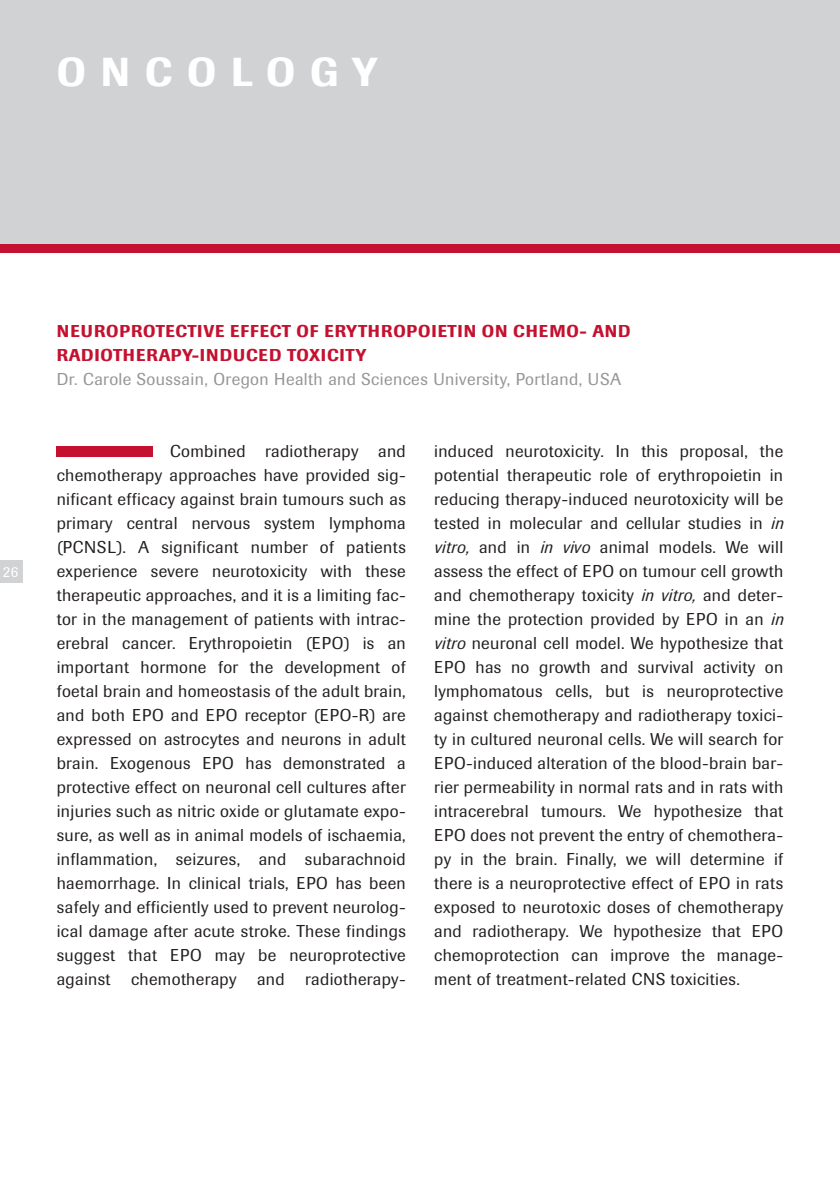
<style>
.page{position:relative;width:840px;height:1191px;background:#fff}
.page>*{position:absolute;margin:0;border:0;box-sizing:border-box;transform-origin:0 0}
.t1{font:500 40px "Imago";letter-spacing:.37em;color:#fff}
.t2{font:17px/24px "Imago";letter-spacing:.02em;color:#231f20;text-align:justify}
.t3{font:500 17px/24px "Imago";letter-spacing:.05em;color:#c41130}
.t4{font:17px "Imago";letter-spacing:.025em;color:#939598}
.t5{font:15px "Imago";color:#fff}
.s1{font-style:italic}
</style>
<div class="page">
<div style="left:0;top:560px;width:23px;height:22px;background:#d1d2d4"></div>
<div style="left:57px;top:446px;width:96px;height:11px;background:#c41130"></div>
<div style="left:0;top:1px;width:839px;height:243px;background:#d1d2d4"></div>
<div style="left:0;top:244px;width:839px;height:9px;background:#c41130"></div>
<h1 class="t1" style="left:57px;top:57px;width:322px">ONCOLOGY</h1>
<p class="t5" style="left:3px;top:566px;width:17px">26</p>
<p class="t3" style="left:57px;top:320px;width:575px">NEUROPROTECTIVE EFFECT OF ERYTHROPOIETIN ON CHEMO- AND<br>RADIOTHERAPY-INDUCED TOXICITY</p>
<p class="t4" style="left:57px;top:373px;width:565px">Dr. Carole Soussain, Oregon Health and Sciences University, Portland, USA</p>
<p class="t2" style="left:57px;top:440px;width:350px;text-indent:113px">Combined radiotherapy and chemotherapy approaches have provided sig&shy;nificant efficacy against brain tumours such as primary central nervous system lymphoma (PCNSL). A significant number of patients experience severe neurotoxicity with these therapeutic approaches, and it is a limiting fac&shy;tor in the management of patients with intrac&shy;erebral cancer. Erythropoietin (EPO) is an important hormone for the development of foetal brain and homeostasis of the adult brain, and both EPO and EPO receptor (EPO-R) are expressed on astrocytes and neurons in adult brain. Exogenous EPO has demonstrated a protective effect on neuronal cell cultures after injuries such as nitric oxide or glutamate expo&shy;sure, as well as in animal models of ischaemia, inflammation, seizures, and subarachnoid haemorrhage. In clinical trials, EPO has been safely and efficiently used to prevent neurolog&shy;ical damage after acute stroke. These findings suggest that EPO may be neuroprotective against chemotherapy and radiotherapy-</p>
<p class="t2" style="left:434px;top:440px;width:350px">induced neurotoxicity. In this proposal, the potential therapeutic role of erythropoietin in reducing therapy-induced neurotoxicity will be tested in molecular and cellular studies in <span class="s1">in vitro,</span> and in <span class="s1">in vivo</span> animal models. We will assess the effect of EPO on tumour cell growth and chemotherapy toxicity <span class="s1">in vitro,</span> and deter&shy;mine the protection provided by EPO in an <span class="s1">in vitro</span> neuronal cell model. We hypothesize that EPO has no growth and survival activity on lymphomatous cells, but is neuroprotective against chemotherapy and radiotherapy toxici&shy;ty in cultured neuronal cells. We will search for EPO-induced alteration of the blood-brain bar&shy;rier permeability in normal rats and in rats with intracerebral tumours. We hypothesize that EPO does not prevent the entry of chemothera&shy;py in the brain. Finally, we will determine if there is a neuroprotective effect of EPO in rats exposed to neurotoxic doses of chemotherapy and radiotherapy. We hypothesize that EPO chemoprotection can improve the manage&shy;ment of treatment-related CNS toxicities.</p>
</div>
